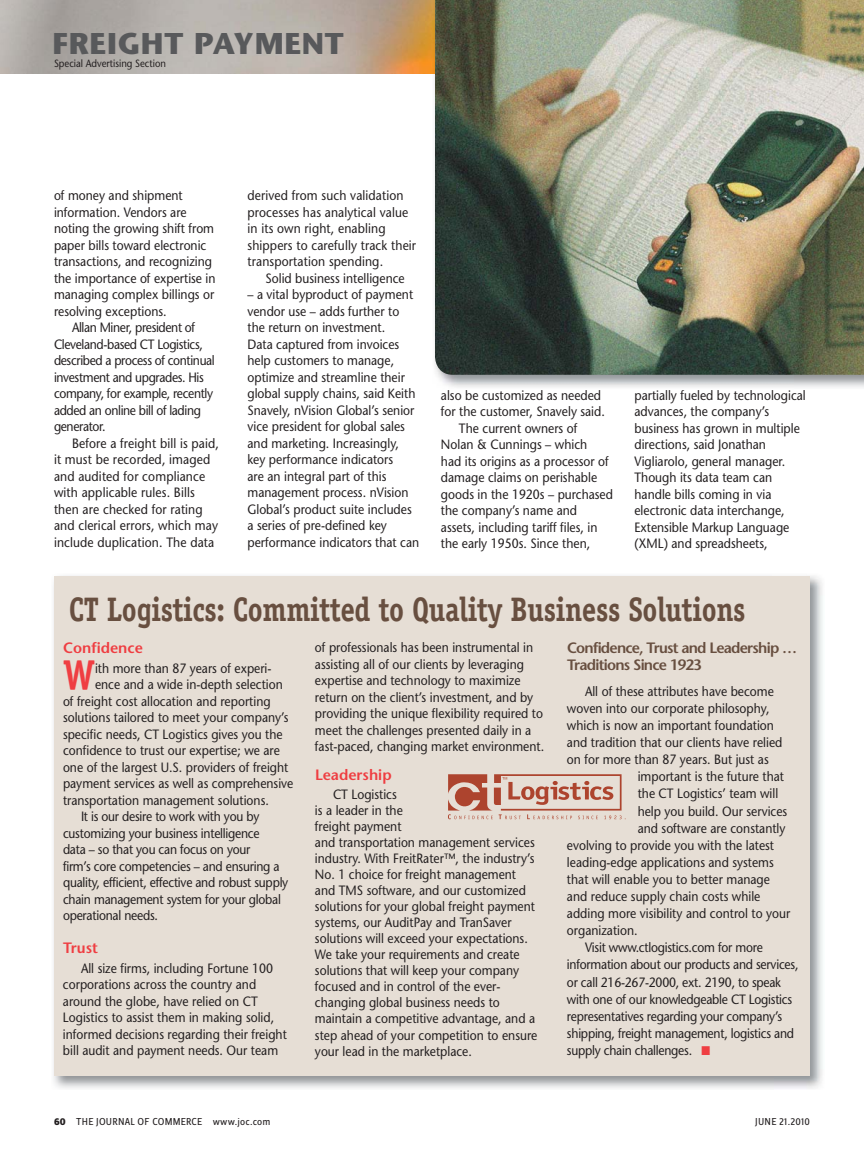
<style>
.page{position:relative;width:864px;height:1175px;background:#fff}
.page>*{position:absolute;margin:0;border:0;box-sizing:border-box;transform-origin:0 0}
.t1{font:700 41.7px "Officina Serif";color:#ef3e42;scale:.9 1}
.t2{font:700 34.05px "Officina Serif";letter-spacing:-.01em;color:#684f40;scale:.85 1}
.t3{font:700 30px "Stone Sans Std";letter-spacing:.025em;color:#58595b}
.t4{font:600 15px/16.5px "Stone Sans Std";letter-spacing:-.05em;color:#684f40}
.t5{font:600 15px "Stone Sans Std";color:#ef3e42}
.t6{font:500 13.5px/16.5px "Stone Sans Std";color:#231f20;scale:.9 1}
.t7{font:500 13.5px "Stone Sans Std";letter-spacing:-.02em;color:#231f20;scale:.9 1}
.t8{font:500 13.5px "Stone Sans Std";letter-spacing:-.03em;color:#231f20;scale:.9 1}
.t9{font:10.5px "Zine Sans Dis";letter-spacing:.02em;color:#231f20}
.t10{font:500 10.5px "Stone Sans Std";color:#231f20;scale:.9 1}
.s1{font-weight:800}
.s2{color:#ef3e42}
</style>
<div class="page">
<img style="left:0;top:0;width:435px;height:73px">
<img style="left:53px;top:576px;width:770px;height:513px">
<div style="left:54px;top:576px;width:756px;height:499px;background:#e6ded5"></div>
<svg style="left:448px;top:774px;width:178px;height:45px"></svg>
<img style="left:432px;top:72px;width:432px;height:315px">
<img style="left:435px;top:0;width:429px;height:375px">
<h3 class="t3" style="left:52px;top:26px;width:293px">FREIGHT PAYMENT</h3>
<p class="t10" style="left:54px;top:58px;width:126px">Special Advertising Section</p>
<p class="t6" style="left:54px;top:188px;width:145px">of money and shipment</p>
<p class="t6" style="left:54px;top:205px;width:149px">information. Vendors are</p>
<p class="t6" style="left:54px;top:221px;width:179px">noting the growing shift from</p>
<p class="t6" style="left:54px;top:238px;width:171px">paper bills toward electronic</p>
<p class="t6" style="left:54px;top:254px;width:177px">transactions, and recognizing</p>
<p class="t6" style="left:54px;top:271px;width:181px">the importance of expertise in</p>
<p class="t6" style="left:54px;top:287px;width:180px">managing complex billings or</p>
<p class="t6" style="left:54px;top:304px;width:127px">resolving exceptions.</p>
<p class="t8" style="left:72px;top:321px;width:138px">Allan Miner, president of</p>
<p class="t8" style="left:54px;top:337px;width:167px">Cleveland-based CT Logistics,</p>
<p class="t8" style="left:54px;top:354px;width:180px">described a process of continual</p>
<p class="t8" style="left:54px;top:370px;width:168px">investment and upgrades. His</p>
<p class="t8" style="left:54px;top:387px;width:178px">company, for example, recently</p>
<p class="t8" style="left:54px;top:403px;width:165px">added an online bill of lading</p>
<p class="t8" style="left:54px;top:420px;width:59px">generator.</p>
<p class="t6" style="left:72px;top:436px;width:165px">Before a freight bill is paid,</p>
<p class="t6" style="left:54px;top:452px;width:175px">it must be recorded, imaged</p>
<p class="t6" style="left:54px;top:469px;width:170px">and audited for compliance</p>
<p class="t6" style="left:54px;top:485px;width:158px">with applicable rules. Bills</p>
<p class="t6" style="left:54px;top:502px;width:167px">then are checked for rating</p>
<p class="t6" style="left:54px;top:518px;width:184px">and clerical errors, which may</p>
<p class="t6" style="left:54px;top:535px;width:180px">include duplication. The data</p>
<p class="t6" style="left:247px;top:188px;width:189px">derived from such validation processes has analytical value in its own right, enabling shippers to carefully track their transportation spending.</p>
<p class="t6" style="left:265px;top:271px;width:156px">Solid business intelligence</p>
<p class="t6" style="left:247px;top:287px;width:192px">– a vital byproduct of payment vendor use – adds further to the return on investment.<br>Data captured from invoices help customers to manage, optimize and streamline their global supply chains, said Keith<br>Snavely, nVision Global’s senior vice president for global sales and marketing. Increasingly, key performance indicators<br>are an integral part of this management process. nVision<br>Global’s product suite includes a series of pre-defined key performance indicators that can</p>
<p class="t6" style="left:441px;top:387px;width:179px">also be customized as needed</p>
<p class="t6" style="left:441px;top:404px;width:184px">for the customer, Snavely said.</p>
<p class="t6" style="left:459px;top:420px;width:133px">The current owners of</p>
<p class="t6" style="left:441px;top:437px;width:164px">Nolan &amp; Cunnings – which</p>
<p class="t6" style="left:441px;top:453px;width:188px">had its origins as a processor of</p>
<p class="t6" style="left:441px;top:470px;width:175px">damage claims on perishable</p>
<p class="t6" style="left:441px;top:486px;width:193px">goods in the 1920s – purchased</p>
<p class="t6" style="left:441px;top:503px;width:153px">the company’s name and</p>
<p class="t6" style="left:441px;top:519px;width:175px">assets, including tariff files, in</p>
<p class="t6" style="left:441px;top:536px;width:167px">the early 1950s. Since then,</p>
<p class="t6" style="left:634px;top:387px;width:192px">partially fueled by technological advances, the company’s business has grown in multiple directions, said Jonathan<br>Vigliarolo, general manager.<br>Though its data team can handle bills coming in via electronic data interchange,<br>Extensible Markup Language (XML) and spreadsheets,</p>
<h2 class="t2" style="left:69px;top:596px;width:798px">CT Logistics: Committed to Quality Business Solutions</h2>
<p class="t5" style="left:63px;top:639px;width:81px">Confidence</p>
<h1 class="t1" style="left:63px;top:659px;width:37px">W</h1>
<p class="t6" style="left:95px;top:660px;width:198px">ith more than 87 years of experi-</p>
<p class="t6" style="left:95px;top:677px;width:210px">ence and a wide in-depth selection</p>
<p class="t6" style="left:63px;top:693px;width:232px">of freight cost allocation and reporting</p>
<p class="t6" style="left:63px;top:710px;width:252px">solutions tailored to meet your company’s</p>
<p class="t6" style="left:63px;top:726px;width:246px">specific needs, CT Logistics gives you the</p>
<p class="t6" style="left:63px;top:743px;width:243px">confidence to trust our expertise; we are</p>
<p class="t6" style="left:63px;top:759px;width:252px">one of the largest U.S. providers of freight</p>
<p class="t6" style="left:63px;top:776px;width:257px">payment services as well as comprehensive</p>
<p class="t6" style="left:63px;top:792px;width:230px">transportation management solutions.</p>
<p class="t7" style="left:81px;top:810px;width:200px">It is our desire to work with you by</p>
<p class="t7" style="left:63px;top:826px;width:220px">customizing your business intelligence</p>
<p class="t7" style="left:63px;top:843px;width:210px">data – so that you can focus on your</p>
<p class="t7" style="left:63px;top:859px;width:242px">firm’s core competencies – and ensuring a</p>
<p class="t7" style="left:63px;top:876px;width:252px">quality, efficient, effective and robust supply</p>
<p class="t7" style="left:63px;top:892px;width:244px">chain management system for your global</p>
<p class="t7" style="left:63px;top:909px;width:107px">operational needs.</p>
<p class="t5" style="left:63px;top:939px;width:37px">Trust</p>
<p class="t6" style="left:63px;top:960px;width:250px;text-indent:18px">All size firms, including Fortune 100 corporations across the country and around the globe, have relied on CT Logistics to assist them in making solid, informed decisions regarding their freight bill audit and payment needs. Our team</p>
<p class="t6" style="left:315px;top:640px;width:256px">of professionals has been instrumental in assisting all of our clients by leveraging expertise and technology to maximize return on the client’s investment, and by providing the unique flexibility required to meet the challenges presented daily in a fast-paced, changing market environment.</p>
<p class="t5" style="left:315px;top:765px;width:78px">Leadership</p>
<p class="t6" style="left:315px;top:786px;width:249px;line-height:16px;text-indent:18px">CT Logistics<br>is a leader in the<br>freight payment<br>and transportation management services industry. With FreitRater™, the industry’s No. 1 choice for freight management and TMS software, and our customized solutions for your global freight payment systems, our AuditPay and TranSaver solutions will exceed your expectations.<br>We take your requirements and create solutions that will keep your company focused and in control of the ever&shy;changing global business needs to maintain a competitive advantage, and a step ahead of your competition to ensure your lead in the marketplace.</p>
<p class="t9" style="left:54px;top:1118px;width:218px"><span class="s1">60</span> THE JOURNAL OF COMMERCE www.joc.com</p>
<p class="t4" style="left:567px;top:639px;width:232px">Confidence, Trust and Leadership …<br>Traditions Since 1923</p>
<p class="t6" style="left:585px;top:683px;width:211px">All of these attributes have become</p>
<p class="t6" style="left:567px;top:700px;width:227px">woven into our corporate philosophy,</p>
<p class="t6" style="left:567px;top:717px;width:232px">which is now an important foundation</p>
<p class="t6" style="left:567px;top:735px;width:241px">and tradition that our clients have relied</p>
<p class="t6" style="left:567px;top:752px;width:226px">on for more than 87 years. But just as</p>
<p class="t6" style="left:638px;top:769px;width:164px">important is the future that</p>
<p class="t6" style="left:638px;top:786px;width:158px">the CT Logistics’ team will</p>
<p class="t6" style="left:638px;top:803px;width:168px">help you build. Our services</p>
<p class="t6" style="left:638px;top:820px;width:166px">and software are constantly</p>
<p class="t6" style="left:567px;top:837px;width:232px">evolving to provide you with the latest</p>
<p class="t6" style="left:567px;top:854px;width:231px">leading-edge applications and systems</p>
<p class="t6" style="left:567px;top:871px;width:227px">that will enable you to better manage</p>
<p class="t6" style="left:567px;top:888px;width:216px">and reduce supply chain costs while</p>
<p class="t6" style="left:567px;top:906px;width:250px">adding more visibility and control to your</p>
<p class="t6" style="left:567px;top:923px;width:80px">organization.</p>
<p class="t7" style="left:585px;top:941px;width:199px">Visit www.ctlogistics.com for more</p>
<p class="t7" style="left:567px;top:958px;width:259px">information about our products and services,</p>
<p class="t7" style="left:567px;top:975px;width:239px">or call 216-267-2000, ext. 2190, to speak</p>
<p class="t7" style="left:567px;top:992px;width:252px">with one of our knowledgeable CT Logistics</p>
<p class="t7" style="left:567px;top:1009px;width:241px">representatives regarding your company’s</p>
<p class="t7" style="left:567px;top:1026px;width:254px">shipping, freight management, logistics and</p>
<p class="t7" style="left:567px;top:1044px;width:161px">supply chain challenges. <span class="s2">■</span></p>
<p class="t9" style="left:755px;top:1118px;width:56px">JUNE 21.2010</p>
</div>
